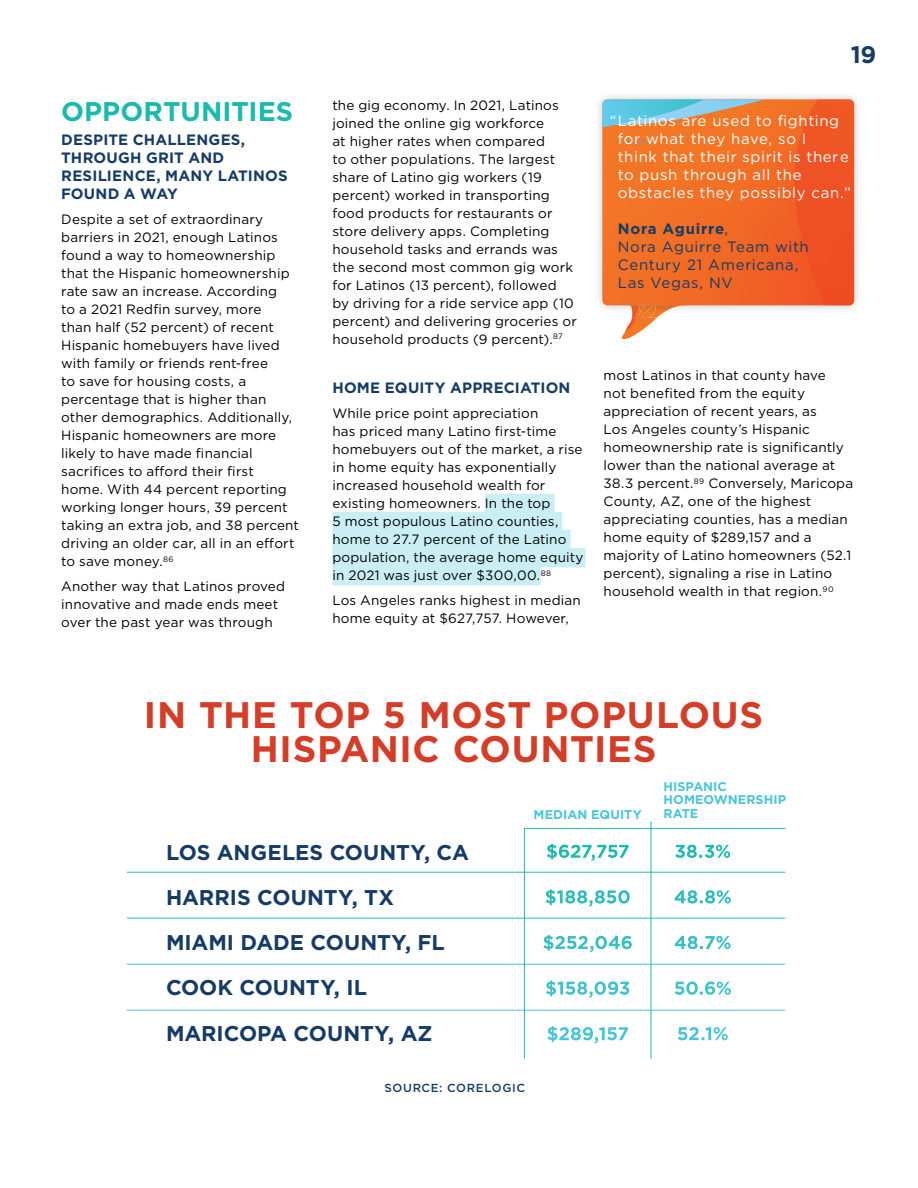
<style>
.page{position:relative;width:918px;height:1188px;background:#fff}
.page>*{position:absolute;margin:0;border:0;box-sizing:border-box;transform-origin:0 0}
.t1{font:700 36.9px/34px "Gotham";letter-spacing:.02em;color:#d43d27;text-align:center}
.t2{font:700 27px "Gotham";color:#1cbaad}
.t3{font:700 23.85px "Gotham";color:#163c66}
.t4{font:700 21.3px/45.2px "Gotham";color:#163c66}
.t5{font:15px/18px "Gotham";letter-spacing:.04em;color:#fff}
.t6{font:700 15px/18px "Gotham";letter-spacing:.015em;color:#163c66}
.t7{font:15px/18px "Gotham";letter-spacing:.045em;color:#163c66}
.t8{font:13.5px/18px "Gotham";letter-spacing:.01em;color:#000}
.t9{font:700 12.6px/13.6px "Gotham";letter-spacing:.005em;color:#4ac5d9}
.t10{font:500 11.7px "Gotham";letter-spacing:.055em;color:#163c66}
.s1{font-weight:700}
</style>
<div class="page">
<svg style="left:523px;top:821px;width:263px;height:238px"></svg>
<svg style="left:547px;top:844px;width:182px;height:16px"></svg>
<hr style="left:127px;top:1010px;width:658px;height:1px;background:#fff">
<hr style="left:127px;top:964px;width:658px;height:1px;background:#fff">
<hr style="left:127px;top:918px;width:658px;height:1px;background:#fff">
<hr style="left:127px;top:872px;width:658px;height:1px;background:#fff">
<div style="left:485px;top:494px;width:70px;height:19px;background:#c9eef4"></div>
<div style="left:332px;top:512px;width:230px;height:19px;background:#c9eef4"></div>
<div style="left:332px;top:530px;width:239px;height:19px;background:#c9eef4"></div>
<div style="left:332px;top:548px;width:254px;height:19px;background:#c9eef4"></div>
<div style="left:332px;top:566px;width:209px;height:19px;background:#c9eef4"></div>
<img style="left:598px;top:96px;width:261px;height:17px">
<img style="left:839px;top:113px;width:19px;height:197px">
<img style="left:657px;top:305px;width:27px;height:12px">
<svg style="left:622px;top:305px;width:35px;height:34px"></svg>
<svg style="left:602px;top:100px;width:192px;height:205px;background:#f16e26"></svg>
<svg style="left:794px;top:100px;width:60px;height:205px;background:#ef5425"></svg>
<svg style="left:602px;top:100px;width:163px;height:27px;background:#a1a99a"></svg>
<h2 class="t2" style="left:61px;top:93px;width:233px">OPPORTUNITIES</h2>
<p class="t6" style="left:61px;top:131px;width:228px">DESPITE CHALLENGES,<br>THROUGH GRIT AND<br>RESILIENCE, MANY LATINOS<br>FOUND A WAY</p>
<p class="t8" style="left:61px;top:210px;width:239px">Despite a set of extraordinary barriers in 2021, enough Latinos found a way to homeownership that the Hispanic homeownership rate saw an increase. According<br>to a 2021 Redfin survey, more<br>than half (52 percent) of recent<br>Hispanic homebuyers have lived with family or friends rent-free<br>to save for housing costs, a percentage that is higher than other demographics. Additionally,<br>Hispanic homeowners are more likely to have made financial sacrifices to afford their first home. With 44 percent reporting working longer hours, 39 percent taking an extra job, and 38 percent driving an older car, all in an effort to save money.<sup>86</sup></p>
<p class="t8" style="left:61px;top:577px;width:225px">Another way that Latinos proved innovative and made ends meet over the past year was through</p>
<p class="t8" style="left:332px;top:96px;width:246px">the gig economy. In 2021, Latinos joined the online gig workforce<br>at higher rates when compared<br>to other populations. The largest share of Latino gig workers (19 percent) worked in transporting food products for restaurants or store delivery apps. Completing household tasks and errands was the second most common gig work for Latinos (13 percent), followed<br>by driving for a ride service app (10 percent) and delivering groceries or household products (9 percent).<sup>87</sup></p>
<p class="t6" style="left:332px;top:379px;width:240px">HOME EQUITY APPRECIATION</p>
<p class="t8" style="left:332px;top:404px;width:253px">While price point appreciation<br>has priced many Latino first-time homebuyers out of the market, a rise in home equity has exponentially increased household wealth for existing homeowners. In the top<br>5 most populous Latino counties, home to 27.7 percent of the Latino population, the average home equity in 2021 was just over $300,00.<sup>88</sup></p>
<p class="t8" style="left:332px;top:591px;width:250px">Los Angeles ranks highest in median home equity at $627,757. However,</p>
<h3 class="t3" style="left:851px;top:39px;width:27px">19</h3>
<p class="t5" style="left:618px;top:111px;width:235px;text-indent:-8px">“Latinos are used to fighting for what they have, so I<br>think that their spirit is there to push through all the obstacles they possibly can.”</p>
<p class="t7" style="left:618px;top:219px;width:193px"><span class="s1">Nora Aguirre</span>,<br>Nora Aguirre Team with<br>Century 21 Americana,<br>Las Vegas, NV</p>
<p class="t8" style="left:604px;top:366px;width:251px">most Latinos in that county have<br>not benefited from the equity appreciation of recent years, as<br>Los Angeles county’s Hispanic homeownership rate is significantly lower than the national average at 38.3 percent.<sup>89</sup> Conversely, Maricopa County, AZ, one of the highest appreciating counties, has a median home equity of $289,157 and a majority of Latino homeowners (52.1 percent), signaling a rise in Latino household wealth in that region.<sup>90</sup></p>
<h1 class="t1" style="left:144px;top:698px;width:621px">IN THE TOP 5 MOST POPULOUS<br>HISPANIC COUNTIES</h1>
<p class="t9" style="left:534px;top:807px;width:110px">MEDIAN EQUITY</p>
<h3 class="t4" style="left:166px;top:830px;width:305px">LOS ANGELES COUNTY, CA<br>HARRIS COUNTY, TX<br>MIAMI DADE COUNTY, FL<br>COOK COUNTY, IL<br>MARICOPA COUNTY, AZ</h3>
<p class="t10" style="left:385px;top:1080px;width:142px">SOURCE: CORELOGIC</p>
<p class="t9" style="left:663px;top:779px;width:124px">HISPANIC<br>HOMEOWNERSHIP<br>RATE</p>
</div>
